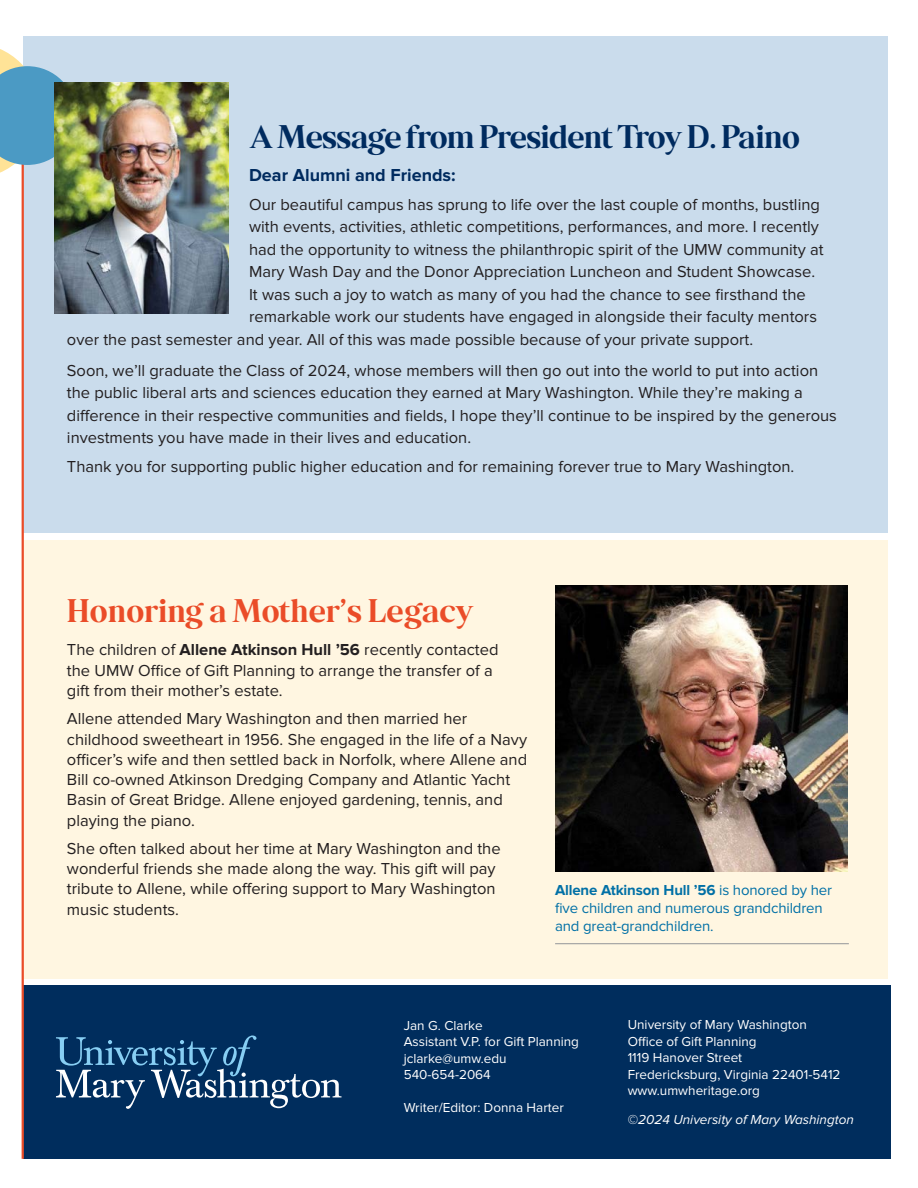
<style>
.page{position:relative;width:918px;height:1188px;background:#fff}
.page>*{position:absolute;margin:0;border:0;box-sizing:border-box;transform-origin:0 0}
.t1{font:700 33px "Stroma";letter-spacing:-.02em;color:#002b5f}
.t2{font:700 33px "Stroma";color:#ea4c28}
.t3{font:700 18px "Proxima Nova";color:#002b5f}
.t4{font:16.5px/20.2px "Proxima Nova";color:#231f20}
.t5{font:15px/18px "Proxima Nova";letter-spacing:-.01em;color:#0070a6}
.t6{font:13.5px/16.5px "Proxima Nova";color:#fff}
.t7{font:italic 13.5px "Proxima Nova";color:#fff}
.s1{font-weight:700}
.s2{font-style:normal}
</style>
<div class="page">
<div style="left:24px;top:36px;width:864px;height:497px;background:#cadcec"></div>
<div style="left:24px;top:986px;width:867px;height:173px;background:#002d5d"></div>
<div style="left:23px;top:540px;width:864px;height:438px;background:#fff6e1"></div>
<hr style="left:22px;top:99px;width:2px;height:1060px;background:#ea4c28">
<img style="left:555px;top:586px;width:293px;height:285px">
<svg style="left:56px;top:1036px;width:286px;height:73px"></svg>
<hr style="left:555px;top:943px;width:294px;height:1px;background:#939598">
<svg style="left:0;top:43px;width:76px;height:135px"></svg>
<img style="left:54px;top:83px;width:175px;height:231px">
<h1 class="t1" style="left:249px;top:118px;width:552px">A Message from President Troy D. Paino</h1>
<p class="t3" style="left:249px;top:166px;width:208px">Dear Alumni and Friends:</p>
<p class="t4" style="left:249px;top:195px;width:572px">Our beautiful campus has sprung to life over the last couple of months, bustling</p>
<p class="t4" style="left:249px;top:217px;width:571px">with events, activities, athletic competitions, performances, and more. I recently</p>
<p class="t4" style="left:249px;top:240px;width:576px">had the opportunity to witness the philanthropic spirit of the UMW community at</p>
<p class="t4" style="left:249px;top:262px;width:568px">Mary Wash Day and the Donor Appreciation Luncheon and Student Showcase.</p>
<p class="t4" style="left:249px;top:285px;width:558px">It was such a joy to watch as many of you had the chance to see firsthand the</p>
<p class="t4" style="left:249px;top:307px;width:570px">remarkable work our students have engaged in alongside their faculty mentors</p>
<p class="t4" style="left:67px;top:330px;width:688px">over the past semester and year. All of this was made possible because of your private support.</p>
<p class="t4" style="left:67px;top:359px;width:772px;line-height:22.5px">Soon, we’ll graduate the Class of 2024, whose members will then go out into the world to put into action the public liberal arts and sciences education they earned at Mary Washington. While they’re making a difference in their respective communities and fields, I hope they’ll continue to be inspired by the generous investments you have made in their lives and education.</p>
<p class="t4" style="left:67px;top:457px;width:729px">Thank you for supporting public higher education and for remaining forever true to Mary Washington.</p>
<h1 class="t2" style="left:67px;top:591px;width:408px">Honoring a Mother’s Legacy</h1>
<p class="t4" style="left:67px;top:640px;width:433px">The children of <span class="s1">Allene Atkinson Hull ’56</span> recently contacted the UMW Office of Gift Planning to arrange the transfer of a gift from their mother’s estate.</p>
<p class="t4" style="left:67px;top:709px;width:462px">Allene attended Mary Washington and then married her childhood sweetheart in 1956. She engaged in the life of a Navy officer’s wife and then settled back in Norfolk, where Allene and Bill co-owned Atkinson Dredging Company and Atlantic Yacht Basin of Great Bridge. Allene enjoyed gardening, tennis, and playing the piano.</p>
<p class="t4" style="left:67px;top:839px;width:435px">She often talked about her time at Mary Washington and the wonderful friends she made along the way. This gift will pay tribute to Allene, while offering support to Mary Washington music students.</p>
<p class="t5" style="left:555px;top:881px;width:279px"><span class="s1">Allene Atkinson Hull ’56</span> is honored by her five children and numerous grandchildren and great-grandchildren.</p>
<p class="t6" style="left:404px;top:1017px;width:177px">Jan G. Clarke<br>Assistant V.P. for Gift Planning jclarke@umw.edu<br>540-654-2064</p>
<p class="t6" style="left:404px;top:1100px;width:162px">Writer/Editor: Donna Harter</p>
<p class="t6" style="left:628px;top:1017px;width:214px">University of Mary Washington<br>Office of Gift Planning<br>1119 Hanover Street<br>Fredericksburg, Virginia 22401-5412 www.umwheritage.org</p>
<p class="t7" style="left:628px;top:1113px;width:228px"><span class="s2">©</span>2024 University of Mary Washington</p>
</div>
